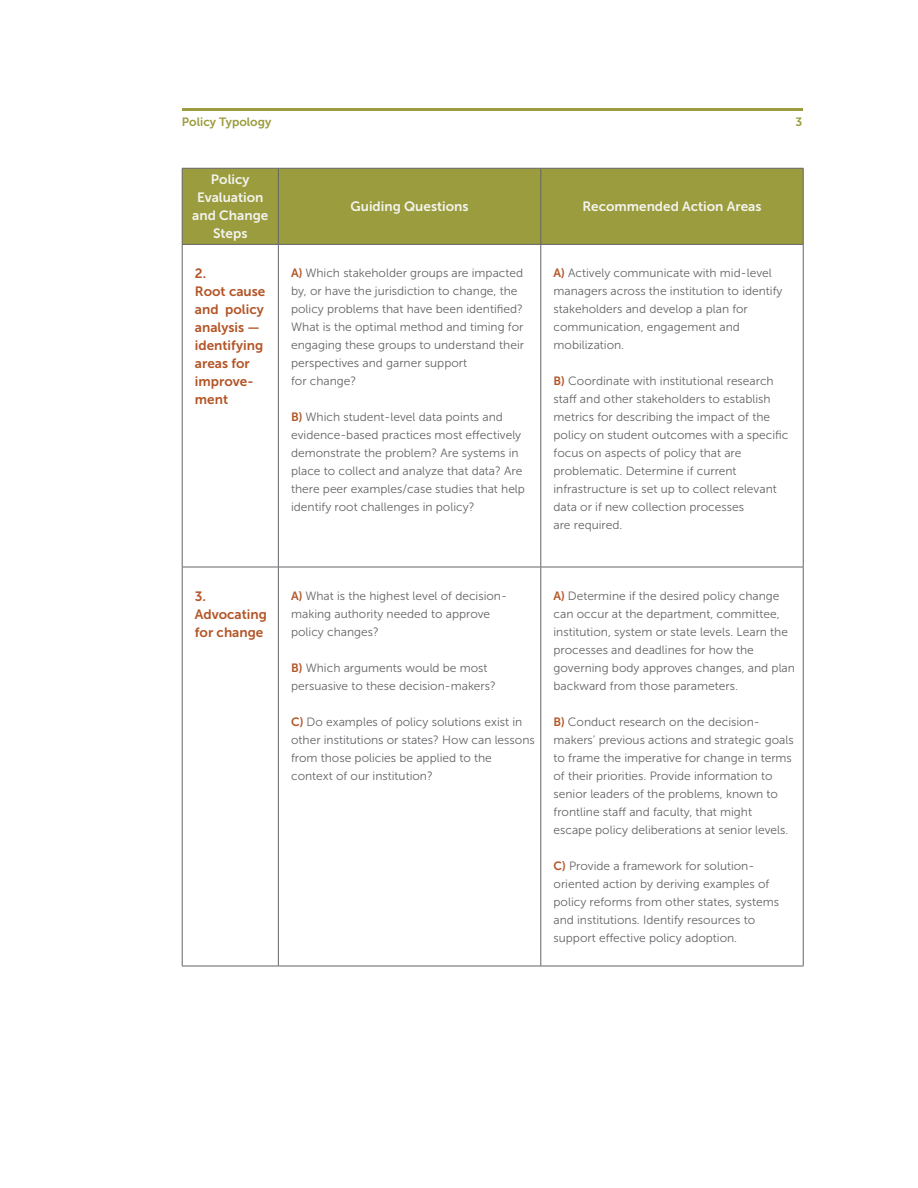
<style>
.page{position:relative;width:918px;height:1188px;background:#fff}
.page>*{position:absolute;margin:0;border:0;box-sizing:border-box;transform-origin:0 0}
.t1{font:13.5px/18px "Museo Sans 700";color:#b35527}
.t2{font:13.5px/18px "Museo Sans 700";color:#f3f4ef;text-align:center}
.t3{font:12px/18px "Museo Sans 300";color:#646468}
.t4{font:12px "Museo Sans 700";color:#9b9c3d}
.s1{font-family:"Museo Sans 700";color:#b35527}
</style>
<div class="page">
<hr style="left:182px;top:108px;width:620px;height:3px;background:#9b9c3d">
<div style="left:183px;top:169px;width:620px;height:75px;background:#9b9c3d"></div>
<hr style="left:182px;top:168px;width:96px;height:1px;background:#646468">
<hr style="left:182px;top:169px;width:1px;height:75px;background:#646468">
<hr style="left:278px;top:168px;width:263px;height:1px;background:#646468">
<hr style="left:278px;top:169px;width:1px;height:75px;background:#646468">
<hr style="left:541px;top:168px;width:263px;height:1px;background:#646468">
<hr style="left:541px;top:169px;width:1px;height:75px;background:#646468">
<hr style="left:803px;top:169px;width:1px;height:75px;background:#646468">
<hr style="left:182px;top:244px;width:96px;height:1px;background:#646468">
<hr style="left:182px;top:245px;width:1px;height:322px;background:#646468">
<hr style="left:278px;top:244px;width:263px;height:1px;background:#646468">
<hr style="left:278px;top:245px;width:1px;height:322px;background:#646468">
<hr style="left:541px;top:244px;width:263px;height:1px;background:#646468">
<hr style="left:541px;top:245px;width:1px;height:322px;background:#646468">
<hr style="left:803px;top:245px;width:1px;height:322px;background:#646468">
<hr style="left:182px;top:567px;width:96px;height:1px;background:#646468">
<hr style="left:182px;top:567px;width:1px;height:399px;background:#646468">
<hr style="left:278px;top:567px;width:263px;height:1px;background:#646468">
<hr style="left:278px;top:567px;width:1px;height:399px;background:#646468">
<hr style="left:541px;top:567px;width:263px;height:1px;background:#646468">
<hr style="left:541px;top:567px;width:1px;height:399px;background:#646468">
<hr style="left:803px;top:567px;width:1px;height:399px;background:#646468">
<hr style="left:182px;top:966px;width:96px;height:1px;background:#646468">
<hr style="left:278px;top:966px;width:263px;height:1px;background:#646468">
<hr style="left:541px;top:966px;width:263px;height:1px;background:#646468">
<p class="t4" style="left:182px;top:115px;width:91px">Policy Typology</p>
<p class="t2" style="left:192px;top:171px;width:78px">Policy<br>Evaluation and Change<br>Steps</p>
<p class="t2" style="left:351px;top:198px;width:120px">Guiding Questions</p>
<p class="t2" style="left:582px;top:198px;width:181px">Recommended Action Areas</p>
<p class="t4" style="left:795px;top:115px;width:8px">3</p>
<p class="t1" style="left:195px;top:265px;width:72px">2.<br>Root cause and policy analysis — identifying areas for improve&shy;ment</p>
<p class="t3" style="left:291px;top:264px;width:235px"><span class="s1">A)</span> Which stakeholder groups are impacted by, or have the jurisdiction to change, the policy problems that have been identified?<br>What is the optimal method and timing for engaging these groups to understand their perspectives and garner support<br>for change?</p>
<p class="t3" style="left:291px;top:408px;width:235px"><span class="s1">B)</span> Which student-level data points and evidence-based practices most effectively demonstrate the problem? Are systems in place to collect and analyze that data? Are there peer examples/case studies that help identify root challenges in policy?</p>
<p class="t3" style="left:554px;top:264px;width:231px"><span class="s1">A)</span> Actively communicate with mid-level managers across the institution to identify stakeholders and develop a plan for communication, engagement and mobilization.</p>
<p class="t3" style="left:554px;top:372px;width:236px"><span class="s1">B)</span> Coordinate with institutional research staff and other stakeholders to establish metrics for describing the impact of the policy on student outcomes with a specific focus on aspects of policy that are problematic. Determine if current infrastructure is set up to collect relevant data or if new collection processes<br>are required.</p>
<p class="t1" style="left:195px;top:587px;width:73px">3.<br>Advocating for change</p>
<p class="t3" style="left:291px;top:587px;width:217px"><span class="s1">A)</span> What is the highest level of decision&shy;making authority needed to approve policy changes?</p>
<p class="t3" style="left:291px;top:659px;width:206px"><span class="s1">B)</span> Which arguments would be most persuasive to these decision-makers?</p>
<p class="t3" style="left:291px;top:713px;width:245px"><span class="s1">C)</span> Do examples of policy solutions exist in other institutions or states? How can lessons from those policies be applied to the context of our institution?</p>
<p class="t3" style="left:554px;top:587px;width:243px"><span class="s1">A)</span> Determine if the desired policy change can occur at the department, committee, institution, system or state levels. Learn the processes and deadlines for how the governing body approves changes, and plan backward from those parameters.</p>
<p class="t3" style="left:554px;top:713px;width:242px"><span class="s1">B)</span> Conduct research on the decision&shy;makers’ previous actions and strategic goals to frame the imperative for change in terms of their priorities. Provide information to senior leaders of the problems, known to frontline staff and faculty, that might<br>escape policy deliberations at senior levels.</p>
<p class="t3" style="left:554px;top:857px;width:227px"><span class="s1">C)</span> Provide a framework for solution&shy;oriented action by deriving examples of policy reforms from other states, systems and institutions. Identify resources to support effective policy adoption.</p>
</div>
